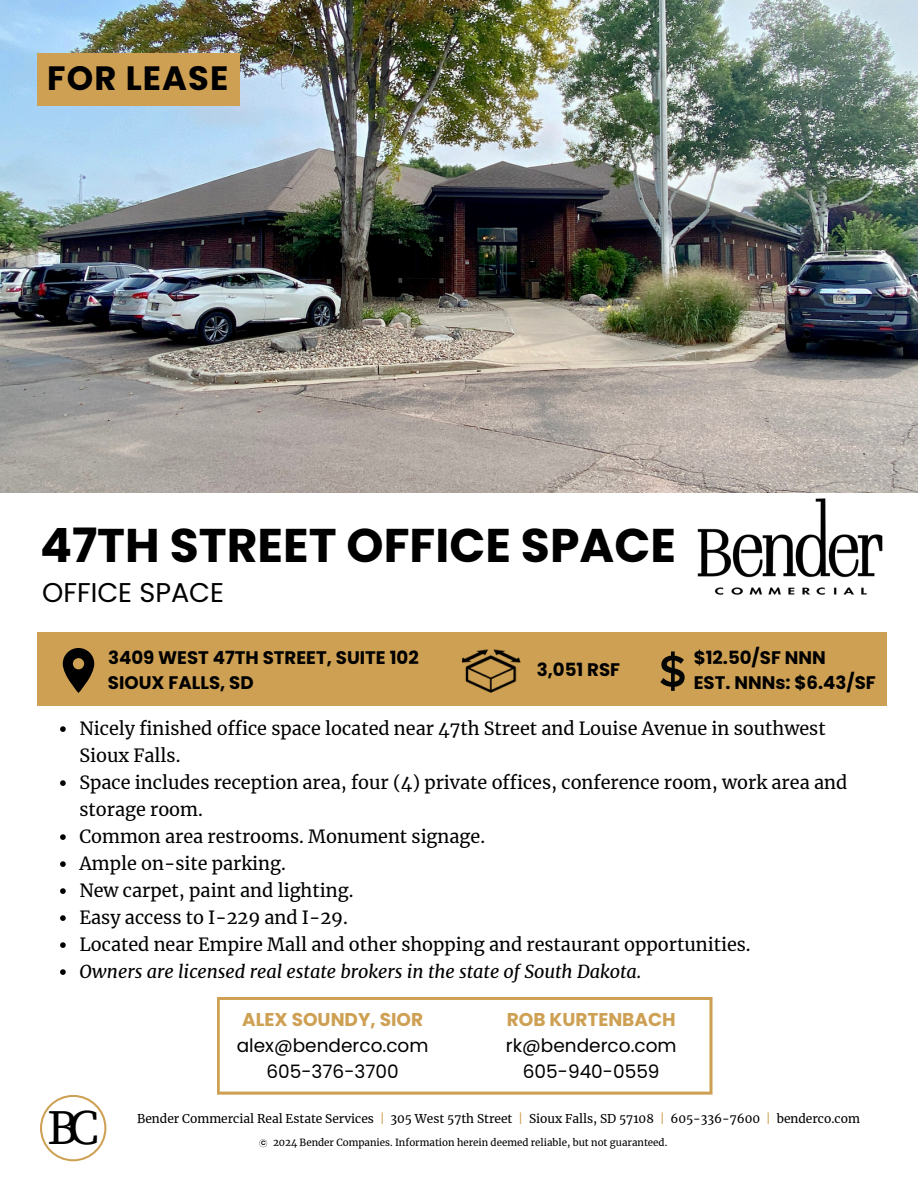
<style>
.page{position:relative;width:918px;height:1188px;background:#fff}
.page>*{position:absolute;margin:0;border:0;box-sizing:border-box;transform-origin:0 0}
.t1{font:48.9px "Source Serif Pro";color:#000}
.t2{font:700 47.25px "Poppins";color:#000}
.t3{font:700 33.75px "Poppins";letter-spacing:.035em;color:#000}
.t4{font:27.15px "Poppins";color:#000}
.t5{font:18.45px "Poppins";color:#000}
.t6{font:700 18.45px "Poppins";color:#cea053}
.t7{font:700 18.15px/24.8px "Poppins";color:#000}
.t8{font:18px/27px "Merriweather";color:#000}
.t9{font:italic 18px "Merriweather";color:#000}
.t10{font:12px "Merriweather";color:#000}
.t11{font:9.75px "Merriweather";color:#000}
.t12{font:700 6.6px "Cottorway Typeface";color:#000}
.s1{color:#cea053}
</style>
<div class="page">
<img style="left:0;top:0;width:918px;height:492px">
<div style="left:37px;top:53px;width:203px;height:53px;background:#cea053"></div>
<svg style="left:217px;top:997px;width:495px;height:98px"></svg>
<svg style="left:60px;top:726px;width:6px;height:6px"></svg>
<svg style="left:60px;top:780px;width:6px;height:6px"></svg>
<svg style="left:60px;top:834px;width:6px;height:6px"></svg>
<svg style="left:60px;top:861px;width:6px;height:6px"></svg>
<svg style="left:60px;top:888px;width:6px;height:6px"></svg>
<svg style="left:60px;top:915px;width:6px;height:6px"></svg>
<svg style="left:60px;top:942px;width:6px;height:6px"></svg>
<svg style="left:60px;top:969px;width:6px;height:6px"></svg>
<div style="left:37px;top:632px;width:850px;height:73px;background:#cea053"></div>
<svg style="left:63px;top:648px;width:31px;height:45px"></svg>
<svg style="left:660px;top:651px;width:25px;height:40px"></svg>
<img style="left:462px;top:649px;width:59px;height:44px">
<img style="left:688px;top:483px;width:203px;height:112px">
<svg style="left:40px;top:1095px;width:66px;height:66px"></svg>
<svg style="left:259px;top:1139px;width:8px;height:8px"></svg>
<p class="t3" style="left:47px;top:55px;width:183px">FOR LEASE</p>
<h6 class="t2" style="left:40px;top:513px;width:637px">47TH STREET OFFICE SPACE</h6>
<p class="t4" style="left:42px;top:573px;width:184px">OFFICE SPACE</p>
<p class="t7" style="left:108px;top:645px;width:312px">3409 WEST 47TH STREET, SUITE 102<br>SIOUX FALLS, SD</p>
<p class="t7" style="left:537px;top:658px;width:85px">3,051 RSF</p>
<p class="t7" style="left:694px;top:645px;width:184px">$12.50/SF NNN<br>EST. NNNs: $6.43/SF</p>
<h3 class="t8" style="left:79px;top:715px;width:748px">Nicely finished office space located near 47th Street and Louise Avenue in southwest<br>Sioux Falls.</h3>
<p class="t8" style="left:79px;top:769px;width:769px">Space includes reception area, four (4) private offices, conference room, work area and storage room.</p>
<h1 class="t8" style="left:79px;top:823px;width:407px">Common area restrooms. Monument signage.</h1>
<h4 class="t8" style="left:79px;top:850px;width:208px">Ample on-site parking.</h4>
<p class="t8" style="left:79px;top:877px;width:276px">New carpet, paint and lighting.</p>
<h5 class="t8" style="left:79px;top:904px;width:270px">Easy access to I-229 and I-29.</h5>
<p class="t8" style="left:79px;top:931px;width:673px">Located near Empire Mall and other shopping and restaurant opportunities.</p>
<h5 class="t9" style="left:79px;top:961px;width:563px">Owners are licensed real estate brokers in the state of South Dakota.</h5>
<p class="t1" style="left:47px;top:1099px;width:53px">BC</p>
<p class="t6" style="left:242px;top:1007px;width:182px">ALEX SOUNDY, SIOR</p>
<p class="t5" style="left:237px;top:1033px;width:193px">alex@benderco.com</p>
<p class="t5" style="left:266px;top:1058px;width:134px">605-376-3700</p>
<p class="t6" style="left:507px;top:1007px;width:170px">ROB KURTENBACH</p>
<p class="t5" style="left:506px;top:1033px;width:172px">rk@benderco.com</p>
<p class="t5" style="left:523px;top:1058px;width:138px">605-940-0559</p>
<p class="t10" style="left:137px;top:1111px;width:529px">Bender Commercial Real Estate Services <span class="s1">|</span> 305 West 57th Street <span class="s1">|</span> Sioux Falls, SD 57108 <span class="s1">|</span></p>
<p class="t10" style="left:670px;top:1111px;width:191px">605-336-7600 <span class="s1">|</span> benderco.com</p>
<h2 class="t12" style="left:261px;top:1139px;width:6px">C</h2>
<p class="t11" style="left:273px;top:1136px;width:396px">2024 Bender Companies. Information herein deemed reliable, but not guaranteed.</p>
</div>
